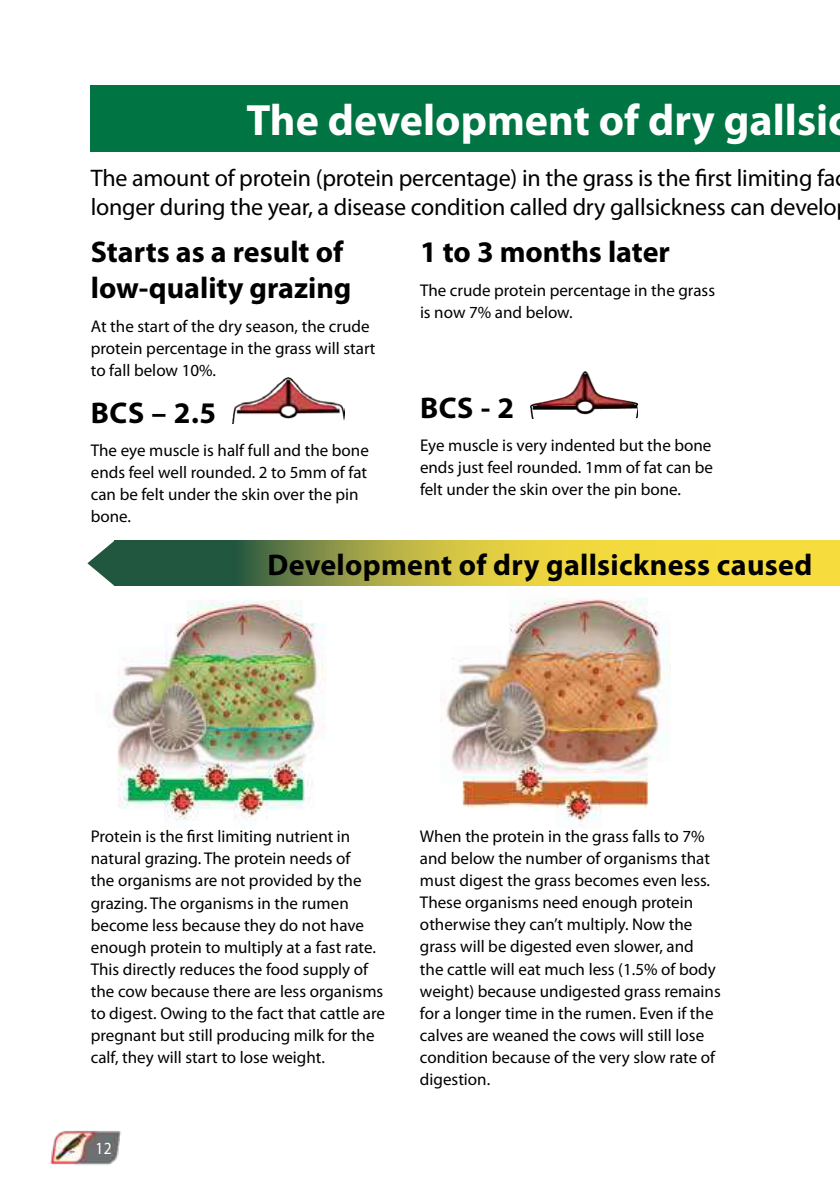
<style>
.page{position:relative;width:840px;height:1191px;background:#fff}
.page>*{position:absolute;margin:0;border:0;box-sizing:border-box;transform-origin:0 0}
.t1{font:700 44px "Myriad Pro";color:#fff}
.t2{font:700 30px/36px "Myriad Pro";color:#000}
.t3{font:24px/28.8px "Myriad Pro";letter-spacing:-.01em;color:#000}
.t4{font:17.2px "Myriad Pro";color:#fff;scale:.9 1}
.t5{font:17px/22px "Myriad Pro";color:#000}
</style>
<div class="page">
<img style="left:50px;top:1130px;width:72px;height:35px">
<img style="left:109px;top:600px;width:217px;height:221px">
<img style="left:440px;top:599px;width:230px;height:227px">
<svg style="left:114px;top:540px;width:725px;height:46px;background:#afae40"></svg>
<svg style="left:87px;top:541px;width:27px;height:45px"></svg>
<img style="left:232px;top:378px;width:112px;height:46px">
<img style="left:530px;top:372px;width:106px;height:46px">
<div style="left:91px;top:85px;width:748px;height:67px;background:#007543"></div>
<h1 class="t1" style="left:246px;top:91px;width:603px">The development of dry gallsic</h1>
<h3 class="t3" style="left:91px;top:163px;width:747px">The amount of protein (protein percentage) in the grass is the first limiting fa longer during the year, a disease condition called dry gallsickness can develo</h3>
<h2 class="t2" style="left:91px;top:233px;width:262px">Starts as a result of low-quality grazing</h2>
<p class="t5" style="left:91px;top:315px;width:286px">At the start of the dry season, the crude protein percentage in the grass will start to fall below 10%.</p>
<h2 class="t2" style="left:91px;top:394px;width:127px">BCS – 2.5</h2>
<p class="t5" style="left:91px;top:439px;width:279px">The eye muscle is half full and the bone ends feel well rounded. 2 to 5mm of fat can be felt under the skin over the pin bone.</p>
<h2 class="t2" style="left:420px;top:233px;width:251px">1 to 3 months later</h2>
<p class="t5" style="left:420px;top:279px;width:296px">The crude protein percentage in the grass is now 7% and below.</p>
<h2 class="t2" style="left:420px;top:388px;width:96px">BCS - 2</h2>
<p class="t5" style="left:420px;top:434px;width:294px;text-align:justify">Eye muscle is very indented but the bone ends just feel rounded. 1mm of fat can be felt under the skin over the pin bone.</p>
<h2 class="t2" style="left:267px;top:545px;width:546px">Development of dry gallsickness caused</h2>
<p class="t5" style="left:91px;top:825px;width:295px">Protein is the first limiting nutrient in natural grazing. The protein needs of<br>the organisms are not provided by the grazing. The organisms in the rumen become less because they do not have enough protein to multiply at a fast rate.<br>This directly reduces the food supply of the cow because there are less organisms to digest. Owing to the fact that cattle are pregnant but still producing milk for the calf, they will start to lose weight.</p>
<p class="t5" style="left:420px;top:825px;width:302px">When the protein in the grass falls to 7% and below the number of organisms that must digest the grass becomes even less.<br>These organisms need enough protein otherwise they can’t multiply. Now the grass will be digested even slower, and the cattle will eat much less (1.5% of body weight) because undigested grass remains for a longer time in the rumen. Even if the calves are weaned the cows will still lose condition because of the very slow rate of digestion.</p>
<p class="t4" style="left:95px;top:1137px;width:20px">12</p>
</div>
